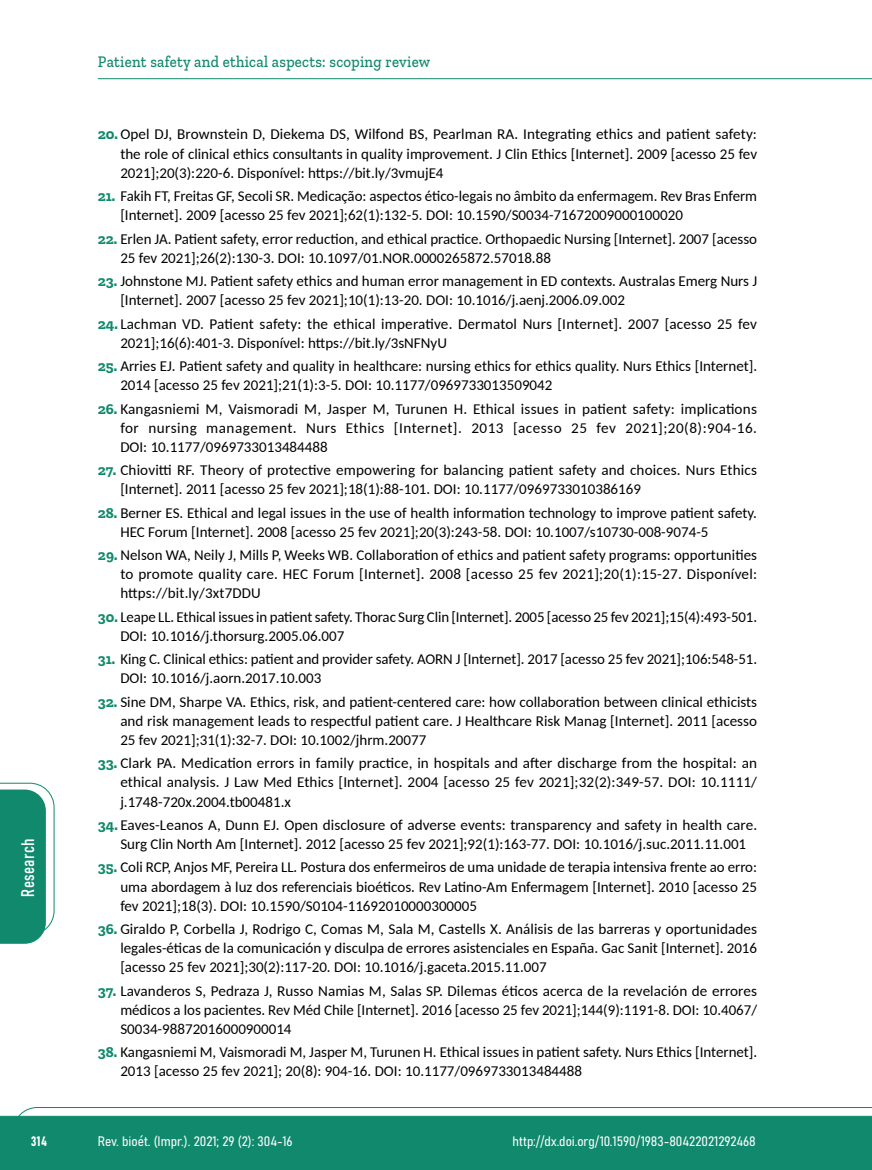
<style>
.page{position:relative;width:872px;height:1170px;background:#fff}
.page>*{position:absolute;margin:0;border:0;box-sizing:border-box;transform-origin:0 0}
.t1{font:18px "Bahnschrift";letter-spacing:.02em;color:#fff}
.t2{font:500 16.5px "Zilla Slab";letter-spacing:.02em;color:#10896d;scale:.9 1}
.t3{font:15px/19px "Carlito";color:#000}
.t4{font:13.5px "Bahnschrift";color:#fff}
.s1{font-family:"Zilla Slab";font-weight:700;color:#10896d}
</style>
<div class="page">
<svg style="left:12px;top:1107px;width:860px;height:62px;background:#2e987f"></svg>
<hr style="left:98px;top:78px;width:774px;height:1px;background:#10896d">
<svg style="left:0;top:782px;width:55px;height:161px"></svg>
<p class="t1" style="left:14px;top:896px;width:59px;rotate:-90deg">Research</p>
<p class="t2" style="left:98px;top:53px;width:371px">Patient safety and ethical aspects: scoping review</p>
<p class="t3" style="left:120px;top:124px;width:638px;text-align:justify;text-indent:-22px"><span class="s1">20.</span>Opel DJ, Brownstein D, Diekema DS, Wilfond BS, Pearlman RA. Integrating ethics and patient safety: the role of clinical ethics consultants in quality improvement. J Clin Ethics [Internet]. 2009 [acesso 25 fev 2021];20(3):220-6. Disponível: https://bit.ly/3vmujE4</p>
<p class="t3" style="left:120px;top:186px;width:638px;text-indent:-22px"><span class="s1">21.</span> Fakih FT, Freitas GF, Secoli SR. Medicação: aspectos ético-legais no âmbito da enfermagem. Rev Bras Enferm [Internet]. 2009 [acesso 25 fev 2021];62(1):132-5. DOI: 10.1590/S0034-71672009000100020</p>
<p class="t3" style="left:120px;top:228px;width:638px;text-indent:-22px"><span class="s1">22.</span> Erlen JA. Patient safety, error reduction, and ethical practice. Orthopaedic Nursing [Internet]. 2007 [acesso<br>25 fev 2021];26(2):130-3. DOI: 10.1097/01.NOR.0000265872.57018.88</p>
<p class="t3" style="left:120px;top:271px;width:638px;text-indent:-22px"><span class="s1">23.</span> Johnstone MJ. Patient safety ethics and human error management in ED contexts. Australas Emerg Nurs J [Internet]. 2007 [acesso 25 fev 2021];10(1):13-20. DOI: 10.1016/j.aenj.2006.09.002</p>
<p class="t3" style="left:120px;top:313px;width:638px;text-indent:-22px"><span class="s1">24.</span> Lachman VD. Patient safety: the ethical imperative. Dermatol Nurs [Internet]. 2007 [acesso 25 fev<br>2021];16(6):401-3. Disponível: https://bit.ly/3sNFNyU</p>
<p class="t3" style="left:120px;top:356px;width:638px;text-indent:-22px"><span class="s1">25.</span> Arries EJ. Patient safety and quality in healthcare: nursing ethics for ethics quality. Nurs Ethics [Internet].<br>2014 [acesso 25 fev 2021];21(1):3-5. DOI: 10.1177/0969733013509042</p>
<p class="t3" style="left:120px;top:398px;width:638px;text-align:justify;text-indent:-22px"><span class="s1">26.</span> Kangasniemi M, Vaismoradi M, Jasper M, Turunen H. Ethical issues in patient safety: implications for nursing management. Nurs Ethics [Internet]. 2013 [acesso 25 fev 2021];20(8):904-16.<br>DOI: 10.1177/0969733013484488</p>
<p class="t3" style="left:120px;top:460px;width:638px;text-indent:-22px"><span class="s1">27.</span> Chiovitti RF. Theory of protective empowering for balancing patient safety and choices. Nurs Ethics [Internet]. 2011 [acesso 25 fev 2021];18(1):88-101. DOI: 10.1177/0969733010386169</p>
<p class="t3" style="left:120px;top:502px;width:638px;text-indent:-22px"><span class="s1">28.</span> Berner ES. Ethical and legal issues in the use of health information technology to improve patient safety.<br>HEC Forum [Internet]. 2008 [acesso 25 fev 2021];20(3):243-58. DOI: 10.1007/s10730-008-9074-5</p>
<p class="t3" style="left:120px;top:545px;width:638px;text-align:justify;text-indent:-22px"><span class="s1">29.</span> Nelson WA, Neily J, Mills P, Weeks WB. Collaboration of ethics and patient safety programs: opportunities to promote quality care. HEC Forum [Internet]. 2008 [acesso 25 fev 2021];20(1):15-27. Disponível: https://bit.ly/3xt7DDU</p>
<p class="t3" style="left:120px;top:606px;width:638px;text-indent:-22px"><span class="s1">30.</span> Leape LL. Ethical issues in patient safety. Thorac Surg Clin [Internet]. 2005 [acesso 25 fev 2021];15(4):493-501.<br>DOI: 10.1016/j.thorsurg.2005.06.007</p>
<p class="t3" style="left:120px;top:649px;width:638px;text-indent:-22px"><span class="s1">31.</span> King C. Clinical ethics: patient and provider safety. AORN J [Internet]. 2017 [acesso 25 fev 2021];106:548-51.<br>DOI: 10.1016/j.aorn.2017.10.003</p>
<p class="t3" style="left:120px;top:691px;width:638px;text-align:justify;text-indent:-22px"><span class="s1">32.</span> Sine DM, Sharpe VA. Ethics, risk, and patient-centered care: how collaboration between clinical ethicists and risk management leads to respectful patient care. J Healthcare Risk Manag [Internet]. 2011 [acesso 25 fev 2021];31(1):32-7. DOI: 10.1002/jhrm.20077</p>
<p class="t3" style="left:120px;top:753px;width:638px;text-align:justify;text-indent:-22px"><span class="s1">33.</span> Clark PA. Medication errors in family practice, in hospitals and after discharge from the hospital: an ethical analysis. J Law Med Ethics [Internet]. 2004 [acesso 25 fev 2021];32(2):349-57. DOI: 10.1111/ j.1748-720x.2004.tb00481.x</p>
<p class="t3" style="left:120px;top:814px;width:638px;text-indent:-22px"><span class="s1">34.</span> Eaves-Leanos A, Dunn EJ. Open disclosure of adverse events: transparency and safety in health care.<br>Surg Clin North Am [Internet]. 2012 [acesso 25 fev 2021];92(1):163-77. DOI: 10.1016/j.suc.2011.11.001</p>
<p class="t3" style="left:120px;top:857px;width:638px;text-align:justify;text-indent:-22px"><span class="s1">35.</span> Coli RCP, Anjos MF, Pereira LL. Postura dos enfermeiros de uma unidade de terapia intensiva frente ao erro: uma abordagem à luz dos referenciais bioéticos. Rev Latino-Am Enfermagem [Internet]. 2010 [acesso 25 fev 2021];18(3). DOI: 10.1590/S0104-11692010000300005</p>
<p class="t3" style="left:120px;top:918px;width:638px;text-align:justify;text-indent:-22px"><span class="s1">36.</span> Giraldo P, Corbella J, Rodrigo C, Comas M, Sala M, Castells X. Análisis de las barreras y oportunidades legales-éticas de la comunicación y disculpa de errores asistenciales en España. Gac Sanit [Internet]. 2016 [acesso 25 fev 2021];30(2):117-20. DOI: 10.1016/j.gaceta.2015.11.007</p>
<p class="t3" style="left:120px;top:980px;width:638px;text-align:justify;text-indent:-22px"><span class="s1">37.</span> Lavanderos S, Pedraza J, Russo Namias M, Salas SP. Dilemas éticos acerca de la revelación de errores médicos a los pacientes. Rev Méd Chile [Internet]. 2016 [acesso 25 fev 2021];144(9):1191-8. DOI: 10.4067/ S0034-98872016000900014</p>
<p class="t3" style="left:120px;top:1041px;width:638px;text-indent:-22px"><span class="s1">38.</span> Kangasniemi M, Vaismoradi M, Jasper M, Turunen H. Ethical issues in patient safety. Nurs Ethics [Internet].<br>2013 [acesso 25 fev 2021]; 20(8): 904-16. DOI: 10.1177/0969733013484488</p>
<p class="t4" style="left:31px;top:1130px;width:17px">314</p>
<p class="t4" style="left:98px;top:1131px;width:196px">Rev. bioét. (Impr.). 2021; 29 (2): 304-16</p>
<p class="t4" style="left:512px;top:1131px;width:245px">http://dx.doi.org/10.1590/1983-80422021292468</p>
</div>
